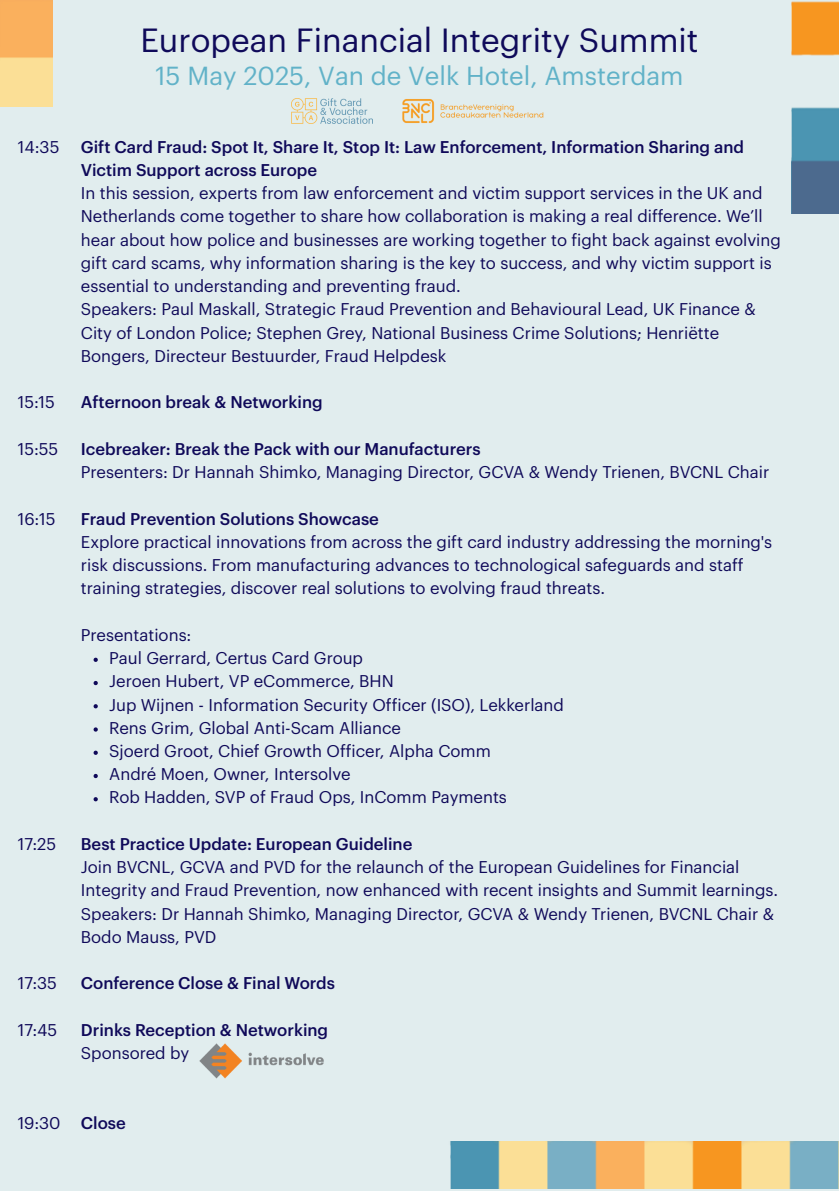
<style>
.page{position:relative;width:839px;height:1191px;background:#fff}
.page>*{position:absolute;margin:0;border:0;box-sizing:border-box;transform-origin:0 0}
.t1{font:32.8px "Graphik";color:#0f0a5a}
.t2{font:25.6px "Graphik";color:#61b2c8}
.t3{font:16.6px/23.2px "Graphik";color:#0f0959}
.t4{font:500 16.6px/23.2px "Graphik";color:#0f0959}
</style>
<div class="page">
<div style="left:0;top:0;width:838px;height:1190px;background:#e1edee"></div>
<svg style="left:94px;top:658px;width:4px;height:4px"></svg>
<svg style="left:94px;top:681px;width:4px;height:4px"></svg>
<svg style="left:94px;top:704px;width:4px;height:4px"></svg>
<svg style="left:94px;top:727px;width:4px;height:5px"></svg>
<svg style="left:94px;top:751px;width:4px;height:4px"></svg>
<svg style="left:94px;top:774px;width:4px;height:4px"></svg>
<svg style="left:94px;top:797px;width:4px;height:4px"></svg>
<img style="left:450px;top:1142px;width:388px;height:46px">
<img style="left:0;top:0;width:52px;height:106px">
<img style="left:791px;top:1px;width:47px;height:213px">
<img style="left:292px;top:98px;width:80px;height:26px">
<img style="left:402px;top:99px;width:142px;height:24px">
<img style="left:199px;top:1043px;width:125px;height:36px">
<p class="t3" style="left:18px;top:136px;width:43px">14:35</p>
<p class="t3" style="left:18px;top:391px;width:39px">15:15</p>
<p class="t3" style="left:18px;top:438px;width:42px">15:55</p>
<p class="t3" style="left:18px;top:508px;width:39px">16:15</p>
<p class="t3" style="left:18px;top:833px;width:40px">17:25</p>
<p class="t3" style="left:18px;top:973px;width:41px">17:35</p>
<p class="t3" style="left:18px;top:1019px;width:41px">17:45</p>
<p class="t3" style="left:18px;top:1112px;width:44px">19:30</p>
<p class="t1" style="left:140px;top:25px;width:559px">European Financial Integrity Summit</p>
<h1 class="t2" style="left:155px;top:64px;width:529px">15 May 2025, Van de Velk Hotel, Amsterdam</h1>
<p class="t4" style="left:81px;top:136px;width:664px">Gift Card Fraud: Spot It, Share It, Stop It: Law Enforcement, Information Sharing and<br>Victim Support across Europe</p>
<p class="t3" style="left:81px;top:182px;width:701px">In this session, experts from law enforcement and victim support services in the UK and Netherlands come together to share how collaboration is making a real difference. We’ll hear about how police and businesses are working together to fight back against evolving gift card scams, why information sharing is the key to success, and why victim support is essential to understanding and preventing fraud.</p>
<p class="t3" style="left:81px;top:299px;width:676px">Speakers: Paul Maskall, Strategic Fraud Prevention and Behavioural Lead, UK Finance &amp;<br>City of London Police; Stephen Grey, National Business Crime Solutions; Henriëtte<br>Bongers, Directeur Bestuurder, Fraud Helpdesk</p>
<p class="t4" style="left:81px;top:391px;width:243px">Afternoon break &amp; Networking</p>
<p class="t4" style="left:81px;top:438px;width:401px">Icebreaker: Break the Pack with our Manufacturers</p>
<p class="t3" style="left:81px;top:461px;width:690px">Presenters: Dr Hannah Shimko, Managing Director, GCVA &amp; Wendy Trienen, BVCNL Chair</p>
<p class="t4" style="left:81px;top:508px;width:299px">Fraud Prevention Solutions Showcase</p>
<p class="t3" style="left:81px;top:531px;width:692px">Explore practical innovations from across the gift card industry addressing the morning's risk discussions. From manufacturing advances to technological safeguards and staff training strategies, discover real solutions to evolving fraud threats.</p>
<p class="t3" style="left:81px;top:624px;width:112px">Presentations:</p>
<p class="t3" style="left:109px;top:647px;width:255px">Paul Gerrard, Certus Card Group</p>
<p class="t3" style="left:109px;top:670px;width:286px">Jeroen Hubert, VP eCommerce, BHN</p>
<p class="t3" style="left:109px;top:694px;width:456px">Jup Wijnen - Information Security Officer (ISO), Lekkerland</p>
<p class="t3" style="left:109px;top:717px;width:293px">Rens Grim, Global Anti-Scam Alliance</p>
<p class="t3" style="left:109px;top:740px;width:383px">Sjoerd Groot, Chief Growth Officer, Alpha Comm</p>
<p class="t3" style="left:109px;top:763px;width:243px">André Moen, Owner, Intersolve</p>
<h1 class="t3" style="left:109px;top:787px;width:399px">Rob Hadden, SVP of Fraud Ops, InComm Payments</h1>
<p class="t4" style="left:81px;top:833px;width:333px">Best Practice Update: European Guideline</p>
<p class="t3" style="left:81px;top:856px;width:698px">Join BVCNL, GCVA and PVD for the relaunch of the European Guidelines for Financial<br>Integrity and Fraud Prevention, now enhanced with recent insights and Summit learnings.</p>
<p class="t3" style="left:81px;top:903px;width:694px">Speakers: Dr Hannah Shimko, Managing Director, GCVA &amp; Wendy Trienen, BVCNL Chair &amp;<br>Bodo Mauss, PVD</p>
<p class="t4" style="left:81px;top:972px;width:256px">Conference Close &amp; Final Words</p>
<p class="t4" style="left:81px;top:1019px;width:249px">Drinks Reception &amp; Networking</p>
<p class="t3" style="left:81px;top:1042px;width:110px">Sponsored by</p>
<p class="t4" style="left:81px;top:1112px;width:46px">Close</p>
</div>
